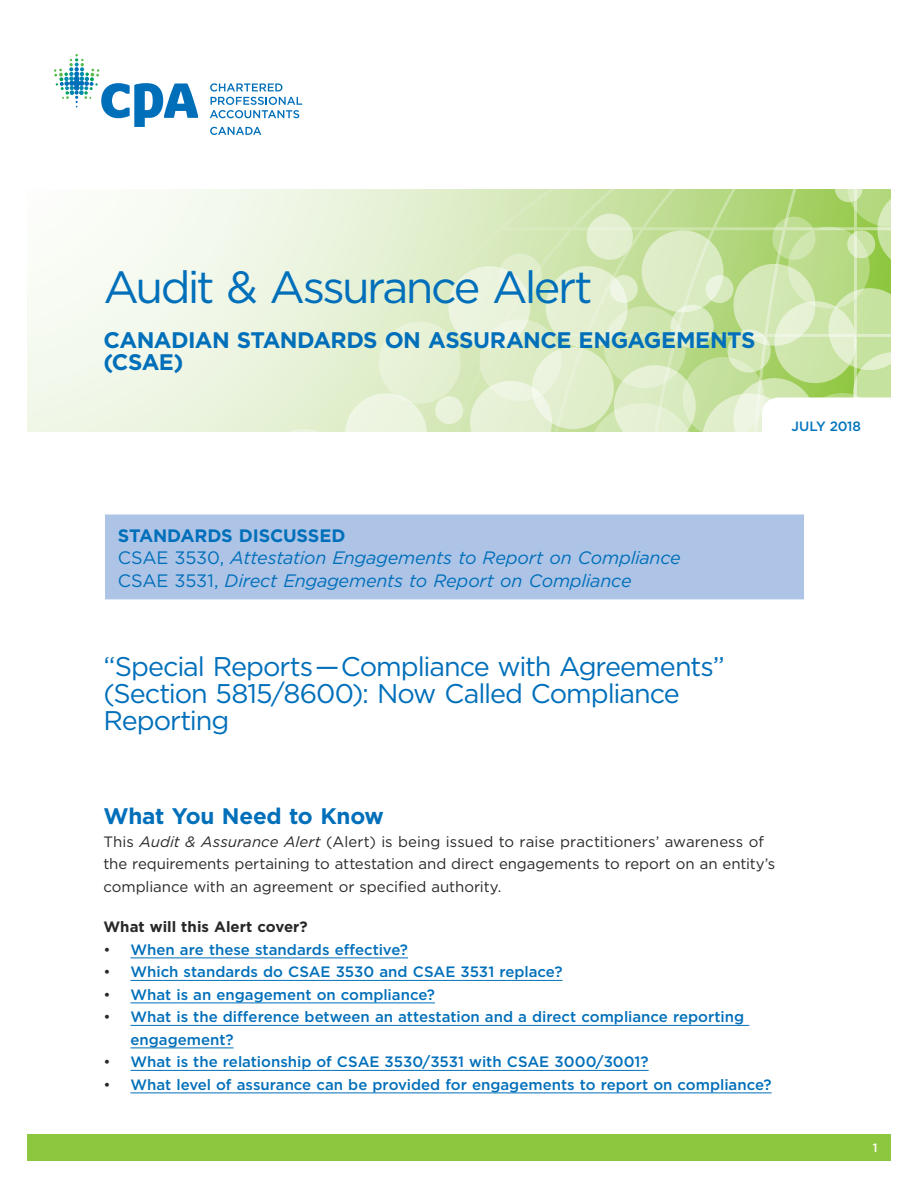
<style>
.page{position:relative;width:918px;height:1188px;background:#fff}
.page>*{position:absolute;margin:0;border:0;box-sizing:border-box;transform-origin:0 0}
.t1{font:45px "Gotham";letter-spacing:-.06em;color:#006fba}
.t2{font:27px/27px "Gotham";letter-spacing:-.04em;color:#006fba}
.t3{font:700 22.5px/22.5px "Gotham";letter-spacing:-.02em;color:#006fba}
.t4{font:italic 18px/22.5px "Gotham";letter-spacing:-.015em;color:#006fba}
.t5{font:500 15px/22.5px "Gotham";color:#006fba}
.t6{font:15px/22.5px "Gotham";letter-spacing:-.005em;color:#292829}
.t7{font:700 15px "Gotham";color:#292829}
.t8{font:500 13.5px "Gotham";letter-spacing:-.01em;color:#0074bc}
.t9{font:500 12px "Gotham";color:#fff}
.s1{font-weight:700;font-style:normal}
.s2{font-style:normal}
.s3{font-style:italic}
.s4{font-weight:400;color:#292829}
</style>
<div class="page">
<svg style="left:210px;top:83px;width:92px;height:35px"></svg>
<svg style="left:54px;top:54px;width:144px;height:73px"></svg>
<svg style="left:210px;top:127px;width:51px;height:8px"></svg>
<div style="left:27px;top:1134px;width:864px;height:27px;background:#8dc63f"></div>
<div style="left:27px;top:189px;width:864px;height:243px;background:linear-gradient(to bottom,#f7fbf2,#ecf4e0)"></div>
<svg style="left:317px;top:189px;width:574px;height:243px;background:#d3e7b6"></svg>
<div style="left:479px;top:319px;width:82px;height:82px;background:#deecc6;border-radius:50%"></div>
<div style="left:532px;top:347px;width:82px;height:82px;background:linear-gradient(to bottom,#e7f1d7,#e0eecb);border-radius:50%"></div>
<svg style="left:470px;top:381px;width:82px;height:51px;background:#e6f0d5"></svg>
<div style="left:448px;top:266px;width:82px;height:82px;background:#ebf4de;border-radius:50%"></div>
<svg style="left:788px;top:227px;width:82px;height:82px;background:#badb8a"></svg>
<svg style="left:499px;top:254px;width:43px;height:43px"></svg>
<svg style="left:772px;top:217px;width:43px;height:43px"></svg>
<div style="left:706px;top:275px;width:27px;height:28px;background:#d7eabd;border-radius:50%"></div>
<div style="left:435px;top:396px;width:28px;height:28px;background:#e9f2da;border-radius:50%"></div>
<div style="left:610px;top:275px;width:28px;height:28px;background:#e0eecc;border-radius:50%"></div>
<div style="left:379px;top:322px;width:82px;height:82px;background:#e6f1d5;border-radius:50%"></div>
<div style="left:546px;top:266px;width:82px;height:82px;background:#e4f0d2;border-radius:50%"></div>
<svg style="left:733px;top:264px;width:82px;height:82px"></svg>
<svg style="left:642px;top:230px;width:82px;height:82px;background:#dcecc5"></svg>
<svg style="left:835px;top:189px;width:56px;height:81px;background:#b7da85"></svg>
<svg style="left:263px;top:393px;width:164px;height:39px;background:#e6f1d6"></svg>
<div style="left:587px;top:214px;width:46px;height:46px;background:#e3efd0;border-radius:50%"></div>
<hr style="left:130px;top:958px;width:278px;height:1px;background:#006fba">
<hr style="left:130px;top:980px;width:432px;height:1px;background:#006fba">
<hr style="left:130px;top:1003px;width:305px;height:1px;background:#006fba">
<hr style="left:130px;top:1025px;width:619px;height:1px;background:#006fba">
<hr style="left:130px;top:1048px;width:104px;height:1px;background:#006fba">
<hr style="left:130px;top:1070px;width:519px;height:1px;background:#006fba">
<hr style="left:130px;top:1093px;width:642px;height:1px;background:#006fba">
<div style="left:104px;top:514px;width:701px;height:86px;background:#aec4e6"></div>
<hr style="left:104px;top:514px;width:1px;height:85px;background:#fff">
<hr style="left:804px;top:514px;width:2px;height:85px;background:#fff">
<hr style="left:104px;top:599px;width:702px;height:2px;background:#fff">
<svg style="left:588px;top:288px;width:303px;height:144px;background:#d6e9ba"></svg>
<h1 class="t1" style="left:104px;top:258px;width:491px">Audit &amp; Assurance Alert</h1>
<h3 class="t3" style="left:104px;top:328px;width:654px">CANADIAN STANDARDS ON ASSURANCE ENGAGEMENTS (CSAE)</h3>
<p class="t8" style="left:792px;top:417px;width:71px">JULY 2018</p>
<p class="t4" style="left:118px;top:524px;width:565px"><span class="s1">STANDARDS DISCUSSED<br></span><span class="s2">CSAE 3530,</span> Attestation Engagements to Report on Compliance<br><span class="s2">CSAE 3531,</span> Direct Engagements to Report on Compliance</p>
<h2 class="t2" style="left:104px;top:652px;width:623px">“Special Reports — Compliance with Agreements” (Section 5815/8600): Now Called Compliance<br>Reporting</h2>
<h3 class="t3" style="left:104px;top:805px;width:282px">What You Need to Know</h3>
<p class="t6" style="left:104px;top:830px;width:673px">This <span class="s3">Audit &amp; Assurance Alert</span> (Alert) is being issued to raise practitioners’ awareness of the requirements pertaining to attestation and direct engagements to report on an entity’s compliance with an agreement or specified authority.</p>
<p class="t7" style="left:104px;top:917px;width:206px">What will this Alert cover?</p>
<p class="t5" style="left:104px;top:938px;width:306px"><span class="s4">•</span> When are these standards effective?</p>
<p class="t5" style="left:104px;top:961px;width:461px"><span class="s4">•</span> Which standards do CSAE 3530 and CSAE 3531 replace?</p>
<p class="t5" style="left:104px;top:983px;width:333px"><span class="s4">•</span> What is an engagement on compliance?</p>
<p class="t5" style="left:130px;top:1006px;width:615px;text-indent:-27px"><span class="s4">•</span> What is the difference between an attestation and a direct compliance reporting engagement?</p>
<p class="t5" style="left:104px;top:1051px;width:547px"><span class="s4">•</span> What is the relationship of CSAE 3530/3531 with CSAE 3000/3001?</p>
<p class="t5" style="left:104px;top:1073px;width:670px"><span class="s4">•</span> What level of assurance can be provided for engagements to report on compliance?</p>
<p class="t9" style="left:873px;top:1140px;width:6px">1</p>
</div>
